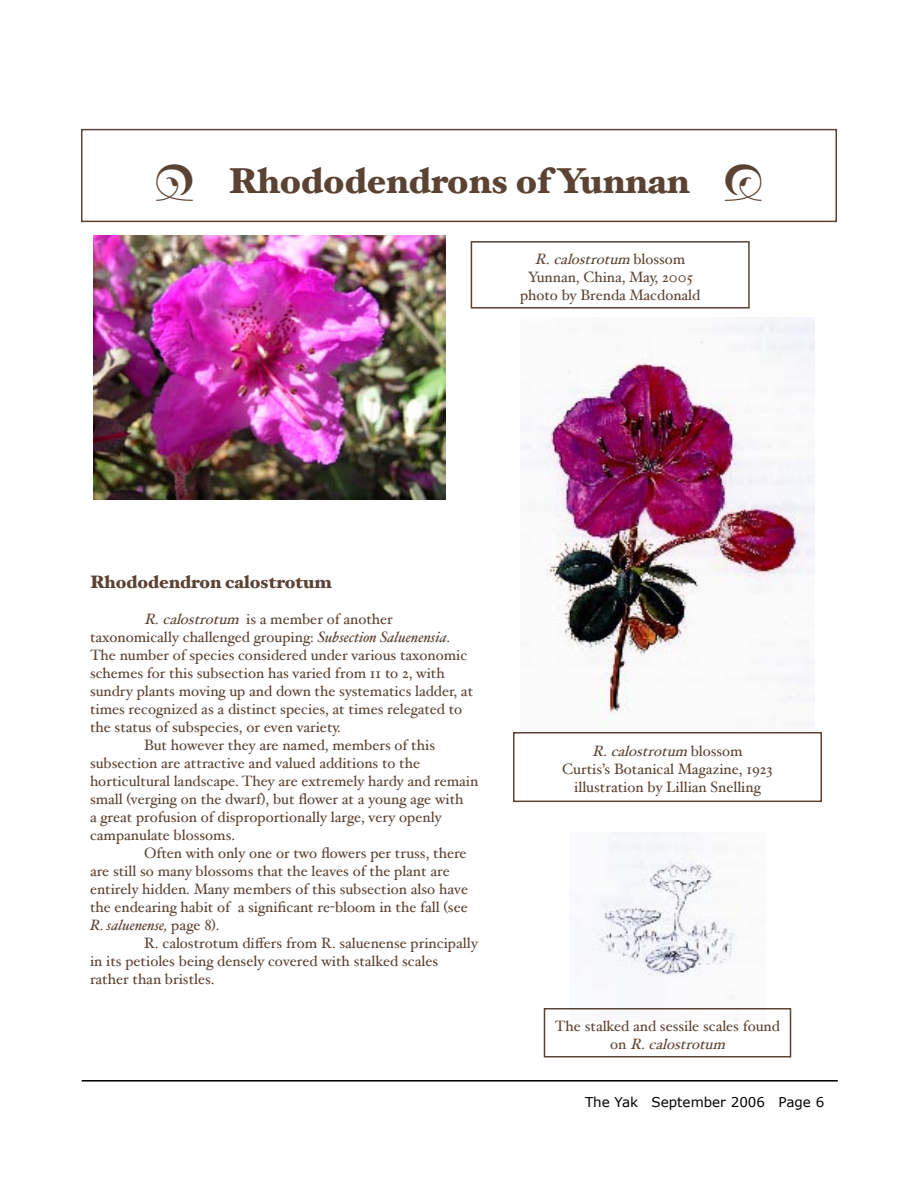
<style>
.page{position:relative;width:918px;height:1188px;background:#fff}
.page>*{position:absolute;margin:0;border:0;box-sizing:border-box;transform-origin:0 0}
.t1{font:900 36px "Hoefler Text";color:#5b4232}
.t2{font:900 18px "Hoefler Text";color:#5b4232}
.t3{font:15px/18px "Hoefler Text";color:#5b4232;text-align:center}
.t4{font:italic 15px "Hoefler Text";color:#5b4232}
.t5{font:13.5px "Verdana";color:#000}
.s1{font-style:italic}
.s2{font-style:normal}
</style>
<div class="page">
<hr style="left:82px;top:1080px;width:756px;height:2px;background:#000">
<div style="left:81px;top:129px;width:756px;height:93px;border:2px solid #5b4232"></div>
<div style="left:471px;top:241px;width:279px;height:68px;border:2px solid #5b4232"></div>
<div style="left:513px;top:732px;width:309px;height:70px;border:2px solid #5b4232"></div>
<img style="left:93px;top:235px;width:352px;height:265px">
<img style="left:540px;top:318px;width:274px;height:408px">
<img style="left:593px;top:832px;width:144px;height:189px">
<div style="left:544px;top:1008px;width:247px;height:50px;border:2px solid #5b4232"></div>
<h1 class="t1" style="left:228px;top:160px;width:463px">Rhododendrons of Yunnan</h1>
<p class="t3" style="left:520px;top:250px;width:182px"><span class="s1">R.calostrotum</span> b l o s s o m<br>Yunnan, China, May, 2005 photo by Brenda Macdonald</p>
<p class="t2" style="left:90px;top:571px;width:243px">Rhododendron calostrotum</p>
<p class="t3" style="left:144px;top:610px;width:250px"><span class="s1">R.calostrotum</span> is a member of another</p>
<p class="t3" style="left:90px;top:628px;width:362px">taxonomically challenged grouping: <span class="s1">Subsection Saluenensia</span>.</p>
<p class="t3" style="left:90px;top:646px;width:379px">The number of species considered under various taxonomic</p>
<p class="t3" style="left:90px;top:664px;width:356px">schemes for this subsection has varied from 11 to 2, with</p>
<p class="t3" style="left:90px;top:682px;width:385px">sundry plants moving up and down the systematics ladder, at</p>
<p class="t3" style="left:90px;top:700px;width:374px">times recognized as a distinct species, at times relegated to</p>
<p class="t3" style="left:90px;top:718px;width:252px">the status of subspecies, or even variety.</p>
<p class="t3" style="left:144px;top:736px;width:293px">But however they are named, members of this</p>
<p class="t3" style="left:90px;top:754px;width:332px">subsection are attractive and valued additions to the</p>
<p class="t3" style="left:90px;top:772px;width:390px">horticultural landscape. They are extremely hardy and remain</p>
<p class="t3" style="left:90px;top:790px;width:375px">small (verging on the dwarf), but flower at a young age with</p>
<p class="t3" style="left:90px;top:808px;width:353px">a great profusion of disproportionally large, very openly</p>
<p class="t3" style="left:90px;top:826px;width:147px">campanulate blossoms.</p>
<p class="t3" style="left:144px;top:844px;width:324px">Often with only one or two flowers per truss, there</p>
<p class="t3" style="left:90px;top:862px;width:361px">are still so many blossoms that the leaves of the plant are</p>
<p class="t3" style="left:90px;top:880px;width:380px">entirely hidden. Many members of this subsection also have</p>
<p class="t3" style="left:90px;top:898px;width:379px">the endearing habit of a significant re-bloom in the fall (see</p>
<p class="t4" style="left:90px;top:916px;width:131px">R. saluenense, <span class="s2">page 8).</span></p>
<p class="t3" style="left:144px;top:934px;width:335px">R. calostrotum differs from R. saluenense principally</p>
<p class="t3" style="left:90px;top:952px;width:350px">in its petioles being densely covered with stalked scales</p>
<p class="t3" style="left:90px;top:970px;width:126px">rather than bristles.</p>
<p class="t3" style="left:562px;top:742px;width:212px"><span class="s1">R.calostrotum</span> b l o s s o m<br>Curtis’s Botanical Magazine, 1923 illustration by Lillian Snelling</p>
<p class="t3" style="left:555px;top:1017px;width:227px">The stalked and sessile scales found o n <span class="s1">R.calostrotum</span></p>
<p class="t5" style="left:585px;top:1093px;width:241px">The Yak September 2006 Page 6</p>
</div>
